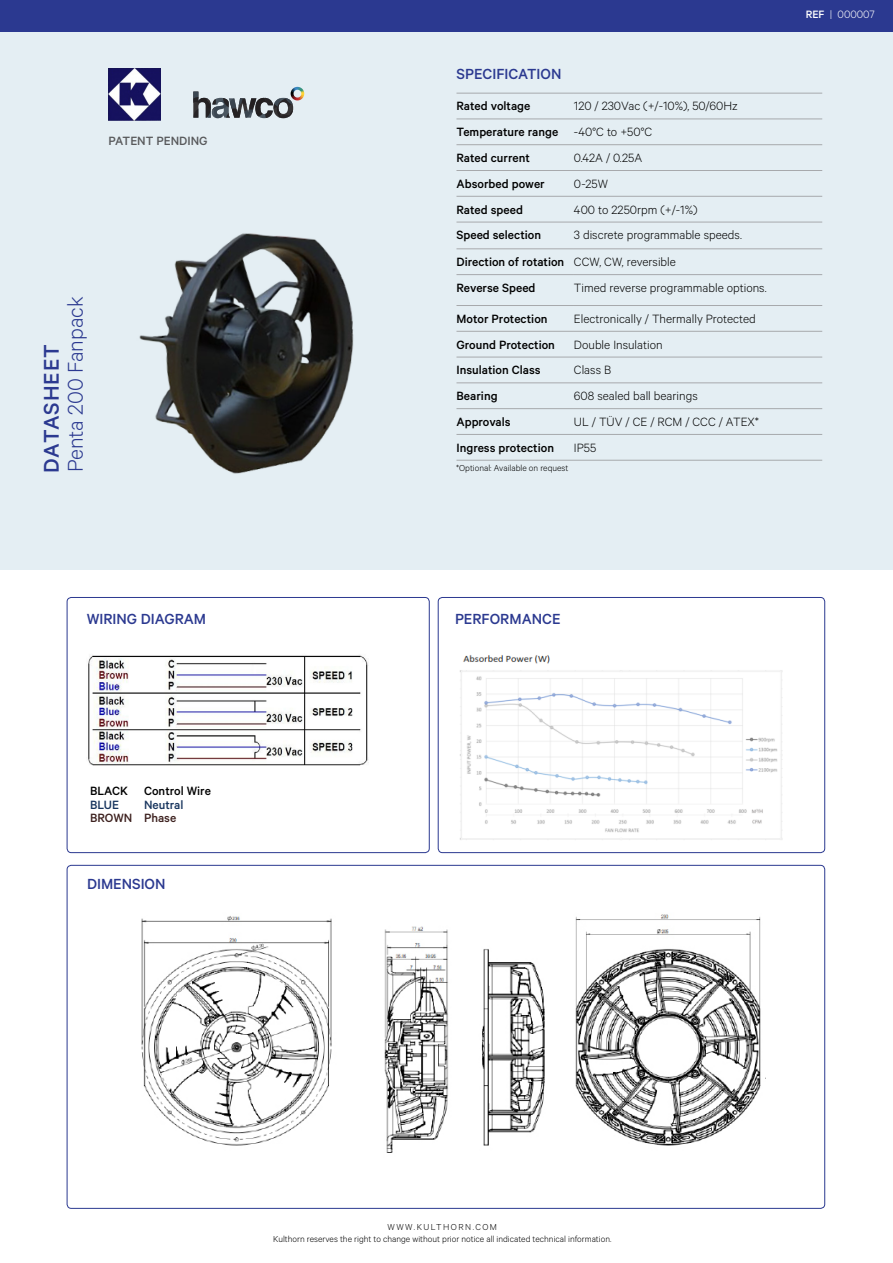
<style>
.page{position:relative;width:893px;height:1263px;background:#fff}
.page>*{position:absolute;margin:0;border:0;box-sizing:border-box;transform-origin:0 0}
.t1{font:300 24px "Calibre";color:#2b3990}
.t2{font:500 24px "Calibre";letter-spacing:.04em;color:#2b3990}
.t3{font:500 16.5px "Calibre";color:#2b3990}
.t4{font:300 13.5px/25.8px "Calibre";color:#000}
.t5{font:500 13.5px "Calibre";color:#000}
.t6{font:500 13.5px "Calibre";color:#58595b}
.t7{font:500 13.5px "Calibre";color:#18355e}
.t8{font:500 13.5px "Calibre";color:#3c201e}
.t9{font:300 12px "Calibre";color:#fff}
.t10{font:500 12px "Calibre";color:#fff}
.t11{font:300 9.75px/11.7px "Calibre";color:#000;text-align:center}
.s1{font-weight:500}
</style>
<div class="page">
<div style="left:0;top:0;width:893px;height:570px;background:#e4eef3"></div>
<div style="left:0;top:0;width:893px;height:32px;background:#2b3990"></div>
<img style="left:108px;top:68px;width:53px;height:53px">
<hr style="left:456px;top:93px;width:118px;height:1px;background:#a7a9ac">
<hr style="left:574px;top:93px;width:248px;height:1px;background:#a7a9ac">
<hr style="left:456px;top:119px;width:118px;height:1px;background:#a7a9ac">
<hr style="left:574px;top:119px;width:248px;height:1px;background:#a7a9ac">
<hr style="left:456px;top:144px;width:118px;height:1px;background:#a7a9ac">
<hr style="left:574px;top:144px;width:248px;height:1px;background:#a7a9ac">
<hr style="left:456px;top:170px;width:118px;height:1px;background:#a7a9ac">
<hr style="left:574px;top:170px;width:248px;height:1px;background:#a7a9ac">
<hr style="left:456px;top:196px;width:118px;height:1px;background:#a7a9ac">
<hr style="left:574px;top:196px;width:248px;height:1px;background:#a7a9ac">
<hr style="left:456px;top:222px;width:118px;height:1px;background:#a7a9ac">
<hr style="left:574px;top:222px;width:248px;height:1px;background:#a7a9ac">
<hr style="left:456px;top:248px;width:118px;height:1px;background:#a7a9ac">
<hr style="left:574px;top:248px;width:248px;height:1px;background:#a7a9ac">
<hr style="left:456px;top:274px;width:118px;height:1px;background:#a7a9ac">
<hr style="left:574px;top:274px;width:248px;height:1px;background:#a7a9ac">
<hr style="left:456px;top:305px;width:118px;height:1px;background:#a7a9ac">
<hr style="left:574px;top:305px;width:248px;height:1px;background:#a7a9ac">
<hr style="left:456px;top:331px;width:118px;height:1px;background:#a7a9ac">
<hr style="left:574px;top:331px;width:248px;height:1px;background:#a7a9ac">
<hr style="left:456px;top:357px;width:118px;height:1px;background:#a7a9ac">
<hr style="left:574px;top:357px;width:248px;height:1px;background:#a7a9ac">
<hr style="left:456px;top:382px;width:118px;height:1px;background:#a7a9ac">
<hr style="left:574px;top:382px;width:248px;height:1px;background:#a7a9ac">
<hr style="left:456px;top:408px;width:118px;height:1px;background:#a7a9ac">
<hr style="left:574px;top:408px;width:248px;height:1px;background:#a7a9ac">
<hr style="left:456px;top:434px;width:118px;height:1px;background:#a7a9ac">
<hr style="left:574px;top:434px;width:248px;height:1px;background:#a7a9ac">
<hr style="left:456px;top:460px;width:118px;height:1px;background:#a7a9ac">
<hr style="left:574px;top:460px;width:248px;height:1px;background:#a7a9ac">
<div style="left:67px;top:597px;width:362px;height:256px;border:1px solid #2b3990;border-radius:4px"></div>
<div style="left:438px;top:597px;width:387px;height:256px;border:1px solid #2b3990;border-radius:4px"></div>
<img style="left:460px;top:655px;width:323px;height:185px">
<img style="left:141px;top:914px;width:620px;height:239px">
<img style="left:139px;top:233px;width:215px;height:241px">
<img style="left:88px;top:655px;width:281px;height:111px">
<svg style="left:193px;top:87px;width:111px;height:31px"></svg>
<p class="t6" style="left:108px;top:133px;width:101px">Patent pending</p>
<h1 class="t2" style="left:37px;top:472px;width:130px;rotate:-90deg">DAtasheet</h1>
<h1 class="t1" style="left:61px;top:472px;width:178px;rotate:-90deg">Penta 200 Fanpack</h1>
<p class="t3" style="left:456px;top:64px;width:106px">Specification</p>
<p class="t4" style="left:456px;top:93px;width:283px;text-indent:117px">120 / 230Vac (+/-10%), 50/60Hz<br><span class="s1">Temperature range</span> -40°C to +50°C<br><span class="s1">Rated current</span></p>
<p class="t5" style="left:456px;top:98px;width:75px">Rated voltage</p>
<p class="t4" style="left:574px;top:144px;width:70px">0.42A / 0.25A</p>
<p class="t5" style="left:456px;top:176px;width:90px">Absorbed power</p>
<p class="t4" style="left:574px;top:170px;width:35px">0-25W</p>
<p class="t5" style="left:456px;top:201px;width:68px">Rated speed</p>
<p class="t4" style="left:574px;top:196px;width:125px">400 to 2250rpm (+/-1%)</p>
<p class="t5" style="left:456px;top:227px;width:86px">Speed selection</p>
<p class="t4" style="left:456px;top:221px;width:287px;line-height:26.7px;text-indent:117px">3 discrete programmable speeds.<br><span class="s1">Direction of rotation</span> CCW</p>
<p class="t4" style="left:599px;top:248px;width:78px">, CW, reversible</p>
<p class="t5" style="left:456px;top:280px;width:81px">Reverse Speed</p>
<p class="t4" style="left:574px;top:274px;width:194px">Timed reverse programmable options.</p>
<p class="t5" style="left:456px;top:311px;width:93px">Motor Protection</p>
<p class="t4" style="left:574px;top:305px;width:183px">Electronically / Thermally Protected</p>
<p class="t5" style="left:456px;top:336px;width:100px">Ground Protection</p>
<p class="t4" style="left:574px;top:331px;width:90px">Double Insulation</p>
<p class="t5" style="left:456px;top:362px;width:86px">Insulation Class</p>
<p class="t4" style="left:574px;top:357px;width:39px">Class B</p>
<p class="t5" style="left:456px;top:388px;width:43px">Bearing</p>
<p class="t4" style="left:574px;top:382px;width:125px">608 sealed ball bearings</p>
<p class="t5" style="left:456px;top:414px;width:56px">Approvals</p>
<p class="t4" style="left:574px;top:408px;width:93px">UL / TÜV / CE / RCM</p>
<p class="t4" style="left:685px;top:408px;width:16px">/ CCC</p>
<p class="t4" style="left:719px;top:408px;width:42px">/ ATEX*</p>
<p class="t5" style="left:456px;top:440px;width:99px">Ingress protection</p>
<p class="t4" style="left:574px;top:434px;width:24px">IP55</p>
<p class="t11" style="left:456px;top:462px;width:114px">*Optional: Available on request</p>
<p class="t10" style="left:806px;top:7px;width:7px">REF</p>
<p class="t9" style="left:830px;top:7px;width:46px">| 000007</p>
<p class="t3" style="left:87px;top:610px;width:121px">wiring diagram</p>
<p class="t3" style="left:455px;top:610px;width:107px">performance</p>
<p class="t5" style="left:90px;top:783px;width:122px">Black Control Wire</p>
<p class="t7" style="left:90px;top:797px;width:47px">blue N</p>
<p class="t7" style="left:153px;top:797px;width:33px">eutral</p>
<p class="t8" style="left:90px;top:810px;width:88px">brown Phase</p>
<p class="t3" style="left:87px;top:874px;width:80px">dimension</p>
<p class="t11" style="left:273px;top:1221px;width:340px">www.KULTHorn.com<br>Kulthorn reserves the right to change without prior notice all indicated technical information.</p>
</div>
